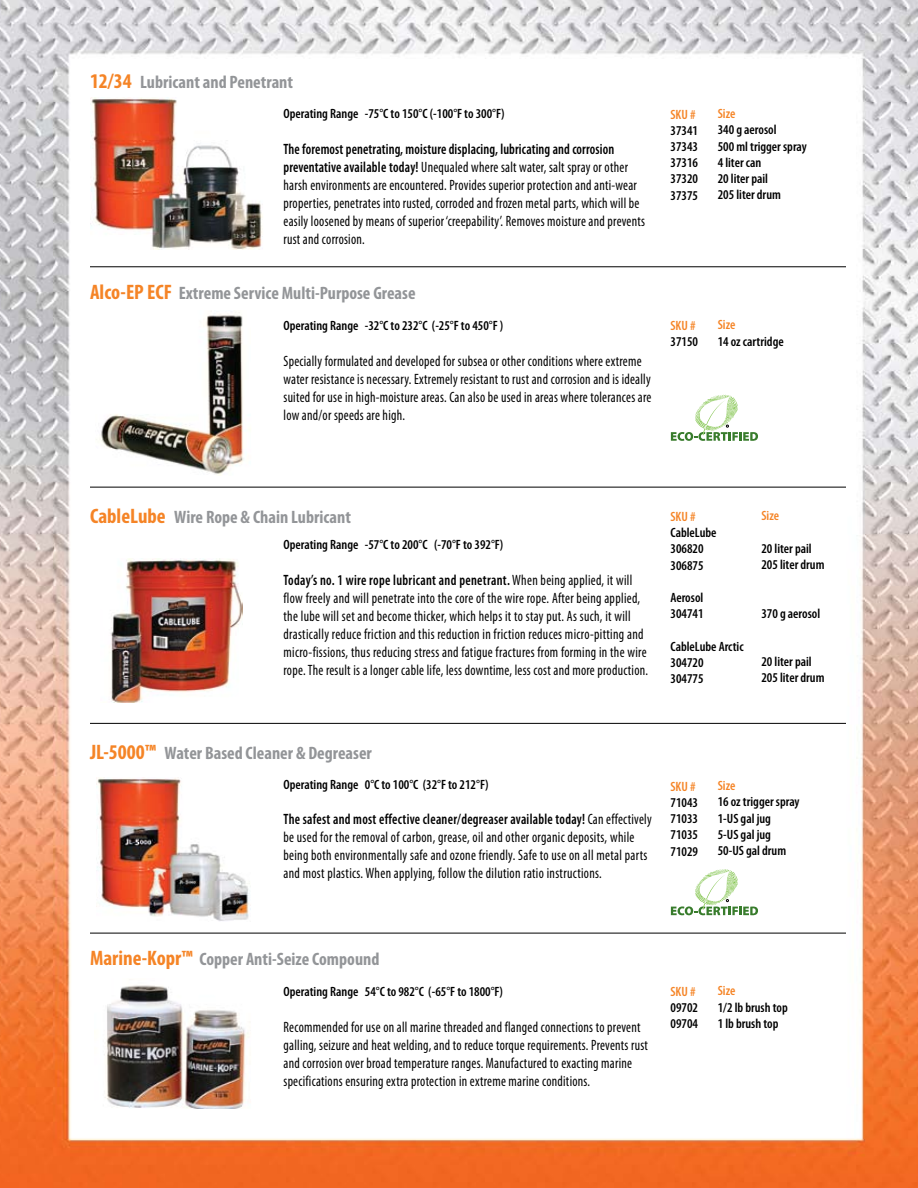
<style>
.page{position:relative;width:918px;height:1188px;background:#fff}
.page>*{position:absolute;margin:0;border:0;box-sizing:border-box;transform-origin:0 0}
.t1{font:700 condensed 18px "Myriad Pro";color:#939598}
.t2{font:condensed 15px/18px "Myriad Pro";letter-spacing:.02em;color:#000;scale:.9 1}
.t3{font:600 condensed 13.5px/16.2px "Myriad Pro";color:#000}
.t4{font:600 condensed 13.5px "Myriad Pro";color:#f58426}
.s1{font-size:21px;color:#f58426}
.s2{font-weight:600}
</style>
<div class="page">
<img style="left:0;top:0;width:918px;height:1188px">
<img style="left:90px;top:97px;width:176px;height:153px">
<hr style="left:90px;top:266px;width:756px;height:1px;background:#000">
<hr style="left:90px;top:487px;width:756px;height:1px;background:#000">
<hr style="left:90px;top:723px;width:756px;height:1px;background:#000">
<hr style="left:90px;top:933px;width:756px;height:1px;background:#000">
<img style="left:95px;top:310px;width:157px;height:165px">
<svg style="left:671px;top:394px;width:87px;height:47px"></svg>
<img style="left:101px;top:559px;width:141px;height:143px">
<img style="left:96px;top:777px;width:156px;height:144px">
<svg style="left:671px;top:869px;width:87px;height:46px"></svg>
<img style="left:95px;top:978px;width:158px;height:130px">
<p class="t1" style="left:90px;top:71px;width:205px"><span class="s1">12/34</span> Lubricant and Penetrant</p>
<p class="t3" style="left:283px;top:105px;width:223px">Operating Range -75°C to 150°C (-100°F to 300°F)</p>
<p class="t2" style="left:284px;top:140px;width:403px"><span class="s2">The foremost penetrating, moisture displacing, lubricating and corrosion preventative available today!</span> Unequaled where salt water, salt spray or other harsh environments are encountered. Provides superior protection and anti-wear properties, penetrates into rusted, corroded and frozen metal parts, which will be easily loosened by means of superior ‘creepability’. Removes moisture and prevents rust and corrosion.</p>
<p class="t1" style="left:90px;top:282px;width:327px"><span class="s1">Alco-EP ECF</span> Extreme Service Multi-Purpose Grease</p>
<p class="t3" style="left:283px;top:317px;width:221px">Operating Range -32°C to 232°C (-25°F to 450°F )</p>
<p class="t2" style="left:284px;top:351px;width:410px">Specially formulated and developed for subsea or other conditions where extreme water resistance is necessary. Extremely resistant to rust and corrosion and is ideally suited for use in high-moisture areas. Can also be used in areas where tolerances are low and/or speeds are high.</p>
<p class="t4" style="left:670px;top:106px;width:27px">SKU #</p>
<p class="t3" style="left:670px;top:122px;width:29px;text-align:justify">37341<br>37343<br>37316<br>37320<br>37375</p>
<p class="t4" style="left:670px;top:317px;width:27px">SKU #</p>
<p class="t3" style="left:670px;top:333px;width:29px">37150</p>
<p class="t4" style="left:718px;top:105px;width:19px">Size</p>
<p class="t3" style="left:718px;top:122px;width:91px">340 g aerosol<br>500 ml trigger spray<br>4 liter can<br>20 liter pail<br>205 liter drum</p>
<p class="t4" style="left:718px;top:317px;width:19px">Size</p>
<p class="t3" style="left:718px;top:333px;width:67px">14 oz cartridge</p>
<p class="t1" style="left:90px;top:506px;width:262px"><span class="s1">CableLube</span> Wire Rope &amp; Chain Lubricant</p>
<p class="t4" style="left:761px;top:508px;width:19px">Size</p>
<p class="t3" style="left:761px;top:540px;width:65px">20 liter pail<br>205 liter drum</p>
<p class="t3" style="left:761px;top:605px;width:60px">370 g aerosol</p>
<p class="t3" style="left:761px;top:653px;width:65px">20 liter pail<br>205 liter drum</p>
<p class="t4" style="left:671px;top:508px;width:27px">SKU #</p>
<p class="t3" style="left:671px;top:524px;width:48px">CableLube<br>306820<br>306875</p>
<p class="t3" style="left:671px;top:589px;width:35px">Aerosol<br>304741</p>
<p class="t3" style="left:671px;top:638px;width:75px">CableLube Arctic<br>304720<br>304775</p>
<p class="t3" style="left:284px;top:536px;width:221px">Operating Range -57°C to 200°C (-70°F to 392°F)</p>
<p class="t2" style="left:284px;top:570px;width:407px"><span class="s2">Today’s no. 1 wire rope lubricant and penetrant.</span> When being applied, it will flow freely and will penetrate into the core of the wire rope. After being applied, the lube will set and become thicker, which helps it to stay put. As such, it will drastically reduce friction and this reduction in friction reduces micro-pitting and micro-fissions, thus reducing stress and fatigue fractures from forming in the wire rope. The result is a longer cable life, less downtime, less cost and more production.</p>
<p class="t1" style="left:90px;top:742px;width:283px"><span class="s1">JL-5000™</span> Water Based Cleaner &amp; Degreaser</p>
<p class="t3" style="left:284px;top:777px;width:206px">Operating Range 0°C to 100°C (32°F to 212°F)</p>
<p class="t2" style="left:284px;top:809px;width:411px"><span class="s2">The safest and most effective cleaner/degreaser available today!</span> Can effectively be used for the removal of carbon, grease, oil and other organic deposits, while being both environmentally safe and ozone friendly. Safe to use on all metal parts and most plastics. When applying, follow the dilution ratio instructions.</p>
<p class="t4" style="left:670px;top:778px;width:27px">SKU #</p>
<p class="t3" style="left:670px;top:794px;width:29px;text-align:justify">71043<br>71033<br>71035<br>71029</p>
<p class="t4" style="left:718px;top:777px;width:19px">Size</p>
<p class="t3" style="left:718px;top:794px;width:83px">16 oz trigger spray<br>1-US gal jug<br>5-US gal jug<br>50-US gal drum</p>
<p class="t1" style="left:90px;top:948px;width:291px"><span class="s1">Marine-Kopr™</span> Copper Anti-Seize Compound</p>
<p class="t3" style="left:283px;top:983px;width:221px">Operating Range 54°C to 982°C (-65°F to 1800°F)</p>
<p class="t2" style="left:284px;top:1017px;width:407px">Recommended for use on all marine threaded and flanged connections to prevent galling, seizure and heat welding, and to reduce torque requirements. Prevents rust and corrosion over broad temperature ranges. Manufactured to exacting marine specifications ensuring extra protection in extreme marine conditions.</p>
<p class="t4" style="left:670px;top:983px;width:27px">SKU #</p>
<p class="t3" style="left:670px;top:999px;width:29px">09702<br>09704</p>
<p class="t4" style="left:718px;top:983px;width:19px">Size</p>
<p class="t3" style="left:718px;top:999px;width:72px">1/2 lb brush top<br>1 lb brush top</p>
</div>
